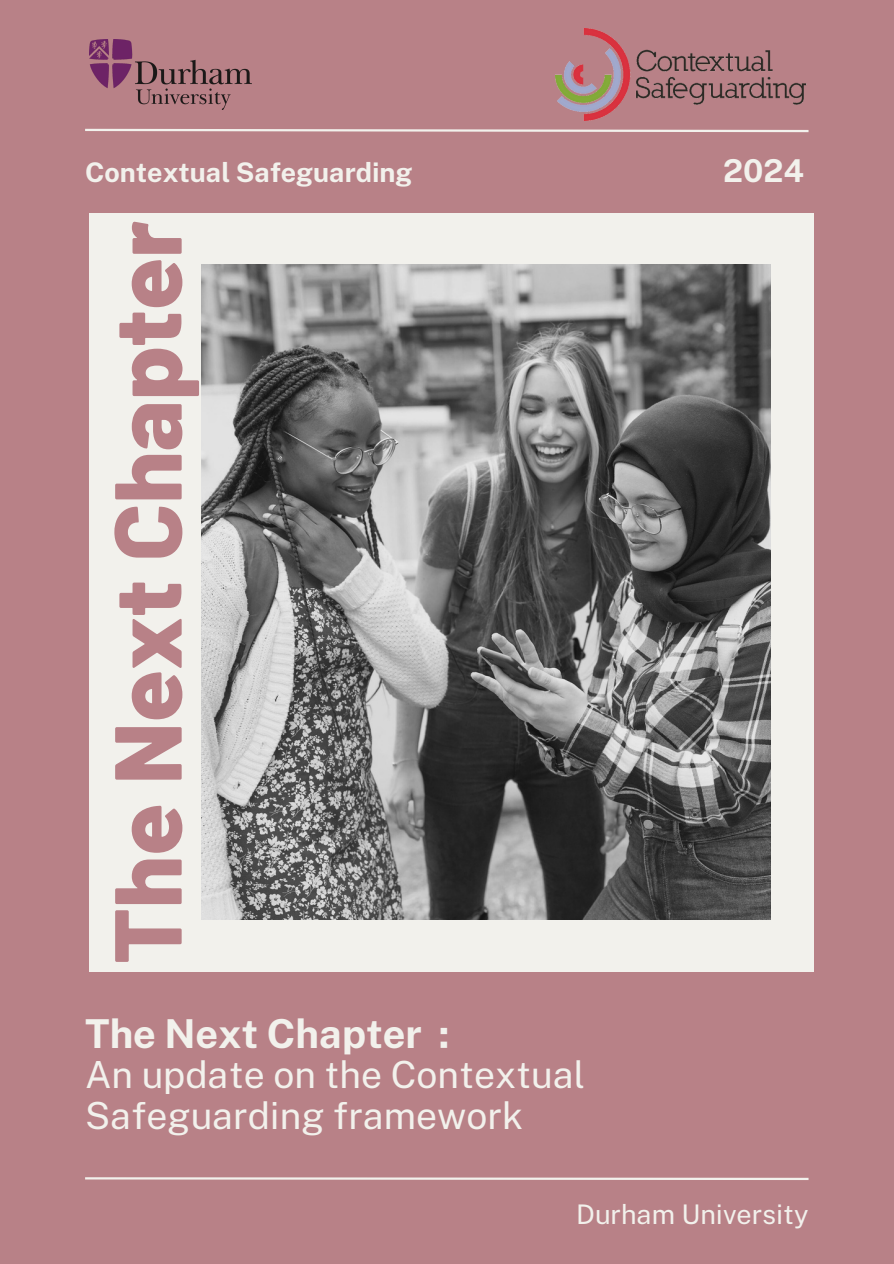
<style>
.page{position:relative;width:894px;height:1264px;background:#fff}
.page>*{position:absolute;margin:0;border:0;box-sizing:border-box;transform-origin:0 0}
.t1{font:800 94.95px "Barlow";color:#b88187}
.t2{font:700 39.9px "Public Sans";color:#f2f1ec}
.t3{font:37.35px/40.5px "Public Sans";color:#f2f1ec}
.t4{font:700 31.5px "Public Sans";color:#f2f1ec}
.t5{font:700 27px "Public Sans";color:#f2f1ec}
.t6{font:27px "Public Sans";color:#f2f1ec}
</style>
<div class="page">
<div style="left:0;top:0;width:893px;height:1263px;background:#b88187"></div>
<svg style="left:85px;top:1177px;width:724px;height:3px;background:#e3d4d2"></svg>
<div style="left:89px;top:214px;width:724px;height:757px;background:#f2f1ec"></div>
<svg style="left:85px;top:128px;width:724px;height:5px"></svg>
<img style="left:89px;top:40px;width:162px;height:69px">
<img style="left:555px;top:28px;width:252px;height:92px">
<img style="left:201px;top:265px;width:569px;height:654px">
<h2 class="t5" style="left:85px;top:156px;width:329px">Contextual Safeguarding</h2>
<p class="t4" style="left:723px;top:152px;width:82px">2024</p>
<h1 class="t1" style="left:87px;top:964px;width:744px;rotate:-90deg">The Next Chapter</h1>
<p class="t2" style="left:85px;top:1009px;width:366px">The Next Chapter :</p>
<p class="t3" style="left:85px;top:1054px;width:501px">An update on the Contextual<br>Safeguarding framework</p>
<h3 class="t6" style="left:576px;top:1197px;width:234px">Durham University</h3>
</div>
